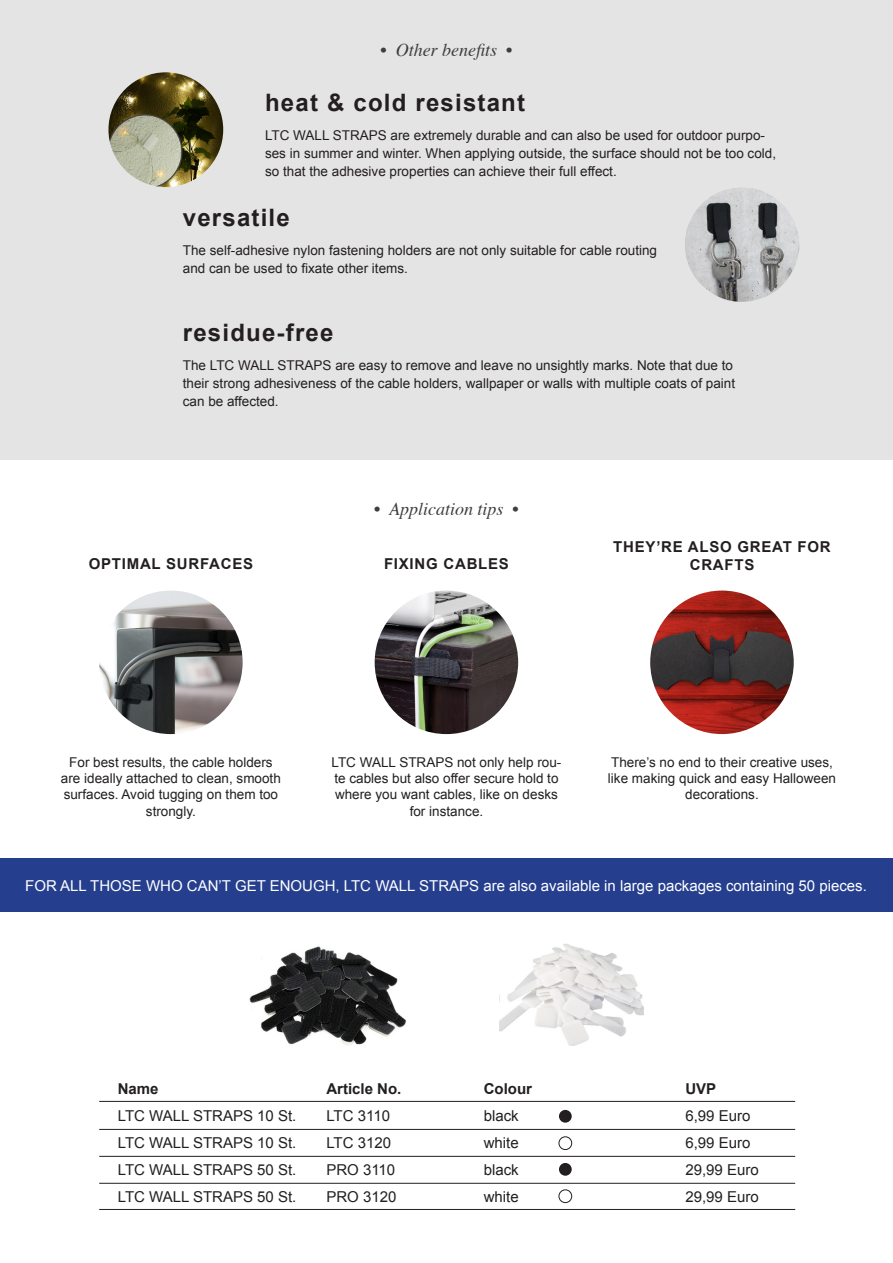
<style>
.page{position:relative;width:893px;height:1263px;background:#fff}
.page>*{position:absolute;margin:0;border:0;box-sizing:border-box;transform-origin:0 0}
.t1{font:700 24px "Arial";letter-spacing:.05em;color:#231f20}
.t2{font:italic 18px "Times";color:#3e3e3f}
.t3{font:15px "Arial";color:#231f20}
.t4{font:15px "Arial";color:#fff}
.t5{font:700 15px/18px "Arial";letter-spacing:.05em;color:#231f20;text-align:center}
.t6{font:700 15px "Arial";color:#231f20}
.t7{font:13.5px/16.2px "Arial";color:#231f20}
</style>
<div class="page">
<hr style="left:99px;top:1101px;width:696px;height:1px;background:#231f20">
<hr style="left:99px;top:1129px;width:696px;height:1px;background:#231f20">
<hr style="left:99px;top:1156px;width:696px;height:1px;background:#231f20">
<hr style="left:99px;top:1183px;width:696px;height:1px;background:#231f20">
<hr style="left:99px;top:1209px;width:696px;height:1px;background:#231f20">
<div style="left:559px;top:1110px;width:13px;height:13px;background:#231f20;border-radius:50%"></div>
<div style="left:559px;top:1136px;width:13px;height:14px;border:1px solid #231f20;border-radius:50%"></div>
<div style="left:559px;top:1189px;width:13px;height:14px;border:1px solid #231f20;border-radius:50%"></div>
<div style="left:559px;top:1163px;width:13px;height:13px;background:#231f20;border-radius:50%"></div>
<div style="left:0;top:0;width:893px;height:459px;background:#e5e4e4"></div>
<img style="left:685px;top:187px;width:114px;height:115px;border-radius:57px">
<img style="left:108px;top:72px;width:115px;height:115px;border-radius:57px">
<div style="left:0;top:858px;width:893px;height:54px;background:#253f8e"></div>
<img style="left:99px;top:590px;width:144px;height:144px;border-radius:72px">
<img style="left:375px;top:590px;width:143px;height:144px;border-radius:72px">
<img style="left:650px;top:590px;width:144px;height:144px;border-radius:72px">
<img style="left:250px;top:946px;width:156px;height:99px">
<img style="left:499px;top:943px;width:144px;height:102px">
<p class="t2" style="left:380px;top:34px;width:134px">• Other benefits •</p>
<p class="t1" style="left:265px;top:87px;width:262px">heat &amp; cold resistant</p>
<p class="t7" style="left:265px;top:126px;width:513px;line-height:18px">LTC WALL STRAPS are extremely durable and can also be used for outdoor purpo&shy;ses in summer and winter. When applying outside, the surface should not be too cold, so that the adhesive properties can achieve their full effect.</p>
<p class="t1" style="left:183px;top:202px;width:108px">versatile</p>
<p class="t7" style="left:183px;top:241px;width:476px;line-height:18px">The self-adhesive nylon fastening holders are not only suitable for cable routing and can be used to fixate other items.</p>
<p class="t1" style="left:183px;top:317px;width:152px">residue-free</p>
<p class="t7" style="left:183px;top:356px;width:554px;line-height:18px">The LTC WALL STRAPS are easy to remove and leave no unsightly marks. Note that due to their strong adhesiveness of the cable holders, wallpaper or walls with multiple coats of paint can be affected.</p>
<p class="t5" style="left:89px;top:555px;width:166px">OPTIMAL SURFACES</p>
<p class="t2" style="left:374px;top:494px;width:146px">• Application tips •</p>
<p class="t5" style="left:384px;top:555px;width:126px">FIXING CABLES</p>
<p class="t5" style="left:613px;top:538px;width:219px">THEY’RE ALSO GREAT FOR<br>CRAFTS</p>
<p class="t7" style="left:61px;top:754px;width:221px;text-align:center">For best results, the cable holders are ideally attached to clean, smooth surfaces. Avoid tugging on them too strongly.</p>
<p class="t7" style="left:332px;top:754px;width:231px;text-align:center">LTC WALL STRAPS not only help rou&shy;te cables but also offer secure hold to where you want cables, like on desks for instance.</p>
<p class="t7" style="left:608px;top:754px;width:230px;text-align:center">There’s no end to their creative uses, like making quick and easy Halloween decorations.</p>
<p class="t4" style="left:25px;top:875px;width:843px">FOR ALL THOSE WHO CAN’T GET ENOUGH, LTC WALL STRAPS are also available in large packages containing 50 pieces.</p>
<p class="t5" style="left:118px;top:1081px;width:42px">Name</p>
<p class="t3" style="left:118px;top:1106px;width:180px">LTC WALL STRAPS 10 St.</p>
<p class="t3" style="left:118px;top:1133px;width:180px">LTC WALL STRAPS 10 St.</p>
<p class="t3" style="left:118px;top:1160px;width:180px">LTC WALL STRAPS 50 St.</p>
<p class="t3" style="left:118px;top:1187px;width:180px">LTC WALL STRAPS 50 St.</p>
<p class="t6" style="left:326px;top:1079px;width:77px">Article No.</p>
<p class="t3" style="left:326px;top:1106px;width:65px">LTC 3110</p>
<p class="t3" style="left:326px;top:1133px;width:66px">LTC 3120</p>
<p class="t3" style="left:326px;top:1160px;width:70px">PRO 3110</p>
<p class="t3" style="left:326px;top:1187px;width:72px">PRO 3120</p>
<p class="t5" style="left:484px;top:1081px;width:50px">Colour</p>
<p class="t3" style="left:484px;top:1106px;width:37px">black</p>
<p class="t3" style="left:484px;top:1133px;width:37px">white</p>
<p class="t3" style="left:484px;top:1160px;width:37px">black</p>
<p class="t3" style="left:484px;top:1187px;width:37px">white</p>
<p class="t5" style="left:685px;top:1081px;width:32px">UVP</p>
<p class="t3" style="left:685px;top:1106px;width:67px">6,99 Euro</p>
<p class="t3" style="left:685px;top:1133px;width:67px">6,99 Euro</p>
<p class="t3" style="left:685px;top:1160px;width:75px">29,99 Euro</p>
<p class="t3" style="left:685px;top:1187px;width:75px">29,99 Euro</p>
</div>
